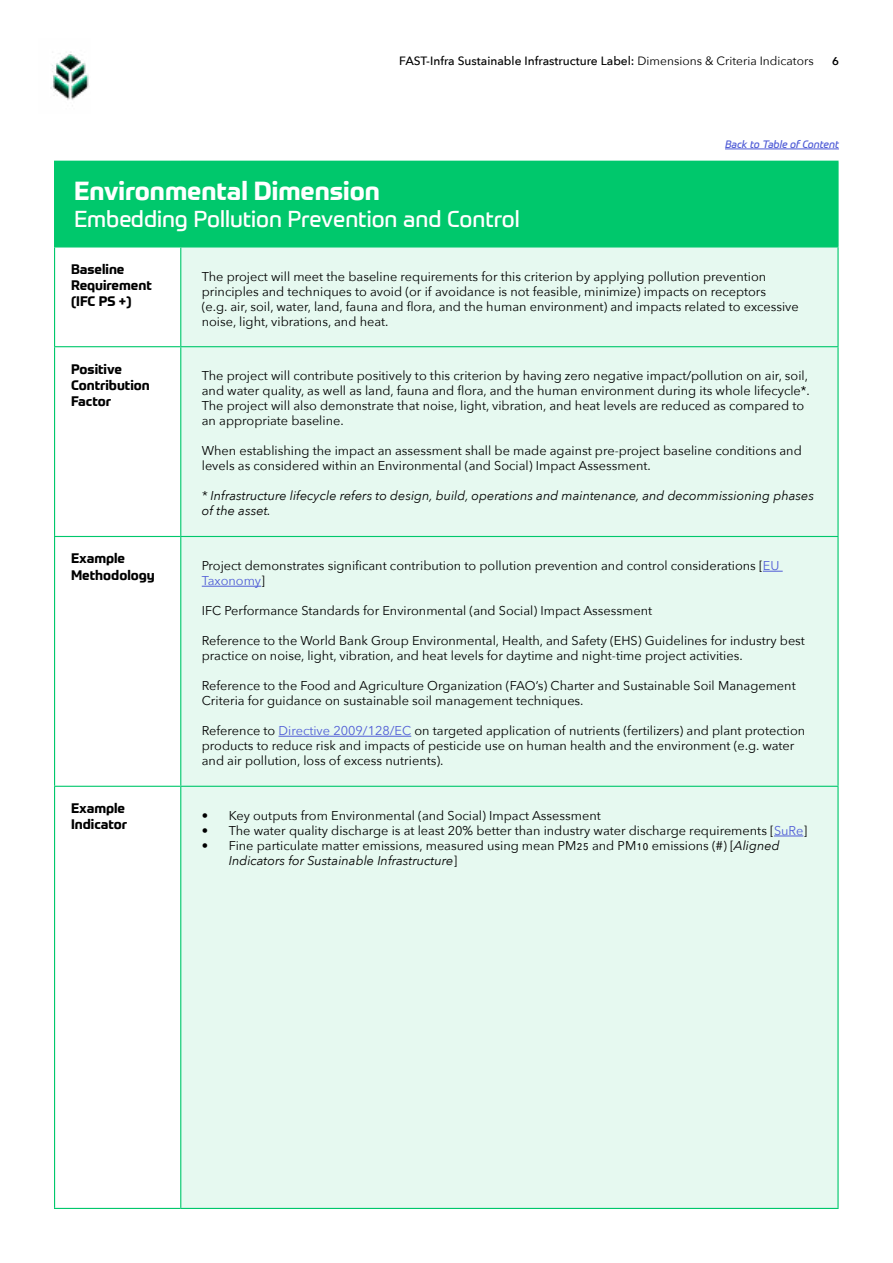
<style>
.page{position:relative;width:893px;height:1263px;background:#fff}
.page>*{position:absolute;margin:0;border:0;box-sizing:border-box;transform-origin:0 0}
.t1{font:700 25.5px "Prometo";color:#fff}
.t2{font:22.5px "Prometo";color:#fff}
.t3{font:700 13.5px/16.2px "Prometo";color:#000}
.t4{font:12.75px/15px "Avenir Next";color:#000}
.t5{font:italic 12.75px/15px "Avenir Next";color:#000}
.t6{font:500 12px "Avenir Next";color:#000}
.t7{font:600 11.25px "Avenir Next";color:#000}
.t8{font:italic 10.5px "Prometo";color:#4f5cd6}
.s1{font-weight:400}
.s2{color:#4f5cd6}
.s3{font-style:italic}
</style>
<div class="page">
<div style="left:55px;top:161px;width:783px;height:86px;background:#00c86c"></div>
<svg style="left:55px;top:247px;width:125px;height:961px"></svg>
<div style="left:181px;top:247px;width:656px;height:961px;background:#e6f9f0"></div>
<hr style="left:54px;top:161px;width:127px;height:1px;background:#00c86c">
<hr style="left:54px;top:162px;width:1px;height:84px;background:#00c86c">
<hr style="left:181px;top:161px;width:658px;height:1px;background:#00c86c">
<hr style="left:837px;top:162px;width:2px;height:84px;background:#00c86c">
<hr style="left:54px;top:246px;width:127px;height:1px;background:#00c86c">
<hr style="left:54px;top:247px;width:1px;height:99px;background:#00c86c">
<hr style="left:181px;top:246px;width:658px;height:1px;background:#00c86c">
<hr style="left:180px;top:247px;width:1px;height:99px;background:#00c86c">
<hr style="left:837px;top:247px;width:2px;height:99px;background:#00c86c">
<hr style="left:54px;top:346px;width:127px;height:1px;background:#00c86c">
<hr style="left:181px;top:346px;width:658px;height:1px;background:#00c86c">
<hr style="left:54px;top:347px;width:1px;height:189px;background:#00c86c">
<hr style="left:180px;top:347px;width:1px;height:189px;background:#00c86c">
<hr style="left:837px;top:347px;width:2px;height:189px;background:#00c86c">
<hr style="left:54px;top:536px;width:127px;height:1px;background:#00c86c">
<hr style="left:54px;top:537px;width:1px;height:249px;background:#00c86c">
<hr style="left:181px;top:536px;width:658px;height:1px;background:#00c86c">
<hr style="left:180px;top:537px;width:1px;height:249px;background:#00c86c">
<hr style="left:837px;top:537px;width:2px;height:249px;background:#00c86c">
<hr style="left:54px;top:786px;width:127px;height:1px;background:#00c86c">
<hr style="left:54px;top:787px;width:1px;height:421px;background:#00c86c">
<hr style="left:181px;top:786px;width:658px;height:1px;background:#00c86c">
<hr style="left:180px;top:787px;width:1px;height:421px;background:#00c86c">
<hr style="left:837px;top:787px;width:2px;height:421px;background:#00c86c">
<hr style="left:54px;top:1208px;width:127px;height:1px;background:#00c86c">
<hr style="left:181px;top:1208px;width:658px;height:1px;background:#00c86c">
<svg style="left:763px;top:571px;width:20px;height:1px"></svg>
<hr style="left:202px;top:586px;width:59px;height:1px;background:#4f5cd6">
<hr style="left:279px;top:736px;width:132px;height:1px;background:#4f5cd6">
<svg style="left:774px;top:836px;width:29px;height:1px"></svg>
<img style="left:52px;top:52px;width:37px;height:48px">
<hr style="left:725px;top:148px;width:114px;height:1px;background:#4f5cd6">
<p class="t6" style="left:399px;top:51px;width:416px">FAST-Infra Sustainable Infrastructure Label: <span class="s1">Dimensions &amp; Criteria Indicators</span></p>
<p class="t7" style="left:832px;top:52px;width:8px">6</p>
<p class="t8" style="left:725px;top:138px;width:115px">Back to Table of Content</p>
<h1 class="t1" style="left:74px;top:175px;width:307px">Environmental Dimension</h1>
<h2 class="t2" style="left:74px;top:206px;width:447px">Embedding Pollution Prevention and Control</h2>
<p class="t3" style="left:71px;top:261px;width:82px">Baseline<br>Requirement (IFC PS +)</p>
<p class="t4" style="left:202px;top:268px;width:598px">The project will meet the baseline requirements for this criterion by applying pollution prevention principles and techniques to avoid (or if avoidance is not feasible, minimize) impacts on receptors<br>(e.g. air, soil, water, land, fauna and flora, and the human environment) and impacts related to excessive noise, light, vibrations, and heat.</p>
<p class="t3" style="left:71px;top:361px;width:80px">Positive<br>Contribution<br>Factor</p>
<p class="t4" style="left:202px;top:368px;width:610px">The project will contribute positively to this criterion by having zero negative impact/pollution on air, soil, and water quality, as well as land, fauna and flora, and the human environment during its whole lifecycle*.<br>The project will also demonstrate that noise, light, vibration, and heat levels are reduced as compared to an appropriate baseline.</p>
<p class="t4" style="left:202px;top:443px;width:602px">When establishing the impact an assessment shall be made against pre-project baseline conditions and levels as considered within an Environmental (and Social) Impact Assessment.</p>
<p class="t5" style="left:202px;top:488px;width:614px">* Infrastructure lifecycle refers to design, build, operations and maintenance, and decommissioning phases of the asset.</p>
<p class="t3" style="left:71px;top:550px;width:85px">Example<br>Methodology</p>
<p class="t4" style="left:202px;top:558px;width:579px">Project demonstrates significant contribution to pollution prevention and control considerations [<span class="s2">EU<br>Taxonomy</span>]</p>
<p class="t4" style="left:202px;top:603px;width:452px">IFC Performance Standards for Environmental (and Social) Impact Assessment</p>
<p class="t4" style="left:202px;top:633px;width:605px">Reference to the World Bank Group Environmental, Health, and Safety (EHS) Guidelines for industry best practice on noise, light, vibration, and heat levels for daytime and night-time project activities.</p>
<p class="t4" style="left:202px;top:678px;width:595px">Reference to the Food and Agriculture Organization (FAO’s) Charter and Sustainable Soil Management<br>Criteria for guidance on sustainable soil management techniques.</p>
<p class="t4" style="left:202px;top:723px;width:605px">Reference to <span class="s2">Directive 2009/128/EC</span> on targeted application of nutrients (fertilizers) and plant protection products to reduce risk and impacts of pesticide use on human health and the environment (e.g. water and air pollution, loss of excess nutrients).</p>
<p class="t3" style="left:71px;top:800px;width:58px">Example<br>Indicator</p>
<p class="t4" style="left:202px;top:807px;width:401px">• Key outputs from Environmental (and Social) Impact Assessment</p>
<p class="t4" style="left:202px;top:822px;width:607px">• The water quality discharge is at least 20% better than industry water discharge requirements [<span class="s2">SuRe</span>]</p>
<p class="t4" style="left:229px;top:837px;width:552px;text-indent:-27px">• Fine particulate matter emissions, measured using mean PM25 and PM10 emissions (#) [<span class="s3">Aligned<br>Indicators for Sustainable Infrastructure</span>]</p>
</div>
